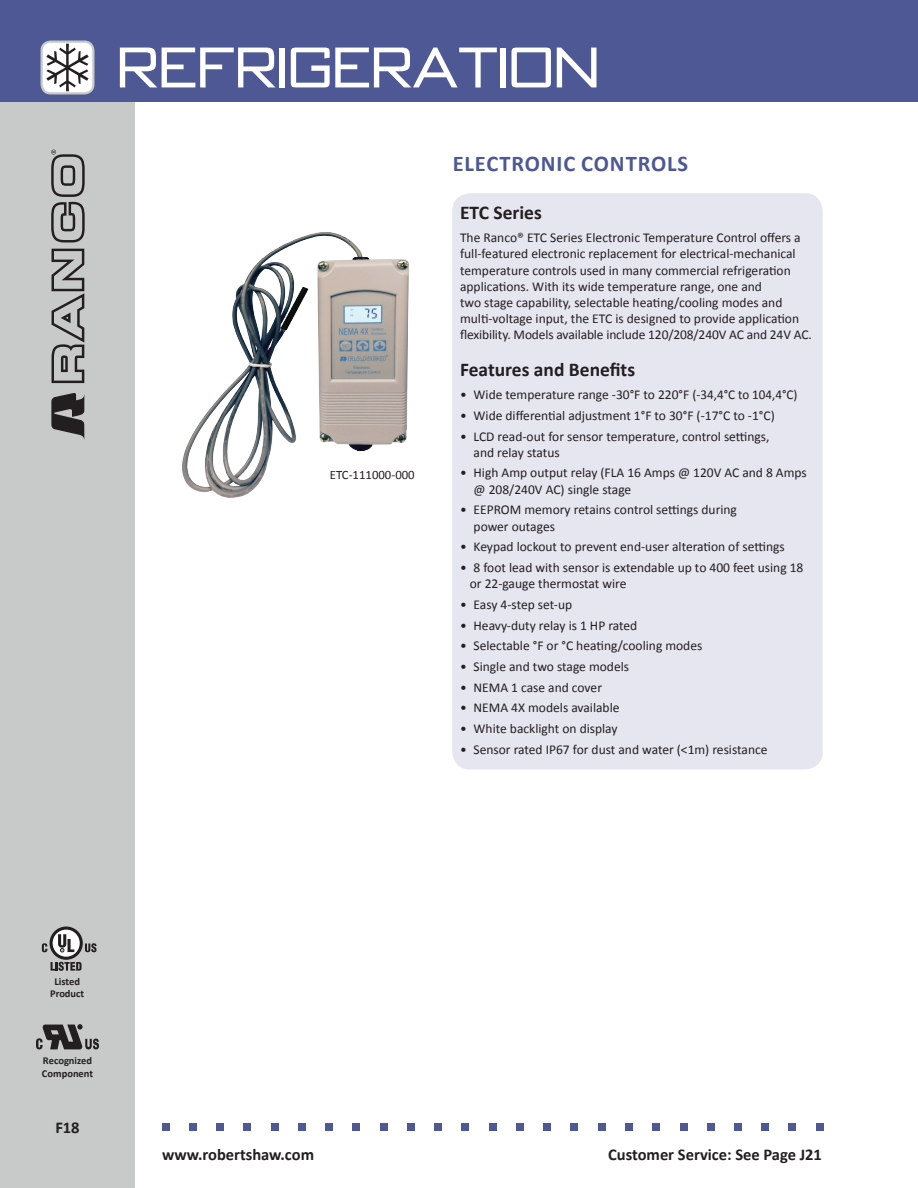
<style>
.page{position:relative;width:918px;height:1188px;background:#fff}
.page>*{position:absolute;margin:0;border:0;box-sizing:border-box;transform-origin:0 0}
.t1{font:57px "Bank Gothic";color:#fff}
.t2{font:700 22.5px "Calibri";letter-spacing:.04em;color:#4d5894}
.t3{font:700 19.5px "Calibri";color:#231f20}
.t4{font:700 16.5px "Calibri";color:#231f20}
.t5{font:13.5px/16.2px "Calibri";color:#231f20}
.t6{font:12.75px "Calibri";color:#231f20}
.t7{font:700 10.5px/12.6px "Calibri";color:#231f20;text-align:center}
</style>
<div class="page">
<div style="left:162px;top:1123px;width:8px;height:8px;background:#4d5894"></div>
<div style="left:189px;top:1123px;width:8px;height:8px;background:#4d5894"></div>
<div style="left:217px;top:1123px;width:7px;height:8px;background:#4d5894"></div>
<div style="left:244px;top:1123px;width:7px;height:8px;background:#4d5894"></div>
<div style="left:271px;top:1123px;width:7px;height:8px;background:#4d5894"></div>
<div style="left:298px;top:1123px;width:8px;height:8px;background:#4d5894"></div>
<div style="left:326px;top:1123px;width:7px;height:8px;background:#4d5894"></div>
<div style="left:353px;top:1123px;width:7px;height:8px;background:#4d5894"></div>
<div style="left:380px;top:1123px;width:7px;height:8px;background:#4d5894"></div>
<div style="left:407px;top:1123px;width:8px;height:8px;background:#4d5894"></div>
<div style="left:435px;top:1123px;width:7px;height:8px;background:#4d5894"></div>
<div style="left:462px;top:1123px;width:7px;height:8px;background:#4d5894"></div>
<div style="left:489px;top:1123px;width:7px;height:8px;background:#4d5894"></div>
<div style="left:516px;top:1123px;width:8px;height:8px;background:#4d5894"></div>
<div style="left:543px;top:1123px;width:8px;height:8px;background:#4d5894"></div>
<div style="left:571px;top:1123px;width:7px;height:8px;background:#4d5894"></div>
<div style="left:598px;top:1123px;width:7px;height:8px;background:#4d5894"></div>
<div style="left:625px;top:1123px;width:8px;height:8px;background:#4d5894"></div>
<div style="left:652px;top:1123px;width:8px;height:8px;background:#4d5894"></div>
<div style="left:680px;top:1123px;width:7px;height:8px;background:#4d5894"></div>
<div style="left:707px;top:1123px;width:8px;height:8px;background:#4d5894"></div>
<div style="left:734px;top:1123px;width:8px;height:8px;background:#4d5894"></div>
<div style="left:762px;top:1123px;width:7px;height:8px;background:#4d5894"></div>
<div style="left:789px;top:1123px;width:7px;height:8px;background:#4d5894"></div>
<div style="left:816px;top:1123px;width:8px;height:8px;background:#4d5894"></div>
<div style="left:0;top:101px;width:135px;height:1087px;background:#c8c9c9"></div>
<div style="left:0;top:0;width:918px;height:101px;background:#4d5894"></div>
<div style="left:42px;top:42px;width:51px;height:51px;background:#fff;border-radius:9px"></div>
<svg style="left:46px;top:44px;width:43px;height:47px"></svg>
<div style="left:40px;top:40px;width:54px;height:54px;border:2px solid #c8c9c9;border-radius:9px"></div>
<div style="left:452px;top:193px;width:371px;height:576px;background:#e6e6f0;border-radius:18px"></div>
<svg style="left:51px;top:393px;width:33px;height:46px"></svg>
<svg style="left:52px;top:249px;width:32px;height:134px"></svg>
<svg style="left:51px;top:150px;width:34px;height:93px"></svg>
<img style="left:182px;top:232px;width:227px;height:266px">
<svg style="left:51px;top:962px;width:31px;height:9px"></svg>
<svg style="left:85px;top:943px;width:12px;height:9px"></svg>
<svg style="left:50px;top:927px;width:33px;height:33px"></svg>
<div style="left:53px;top:930px;width:27px;height:27px;background:#fff;border-radius:50%"></div>
<svg style="left:58px;top:934px;width:16px;height:18px"></svg>
<svg style="left:42px;top:943px;width:5px;height:9px"></svg>
<svg style="left:36px;top:1025px;width:63px;height:24px"></svg>
<h1 class="t1" style="left:117px;top:31px;width:484px">REFRIGERATION</h1>
<p class="t6" style="left:330px;top:467px;width:86px">ETC-111000-000</p>
<h2 class="t2" style="left:453px;top:149px;width:237px">ELECTRONIC CONTROLS</h2>
<h3 class="t3" style="left:460px;top:200px;width:83px">ETC Series</h3>
<p class="t5" style="left:460px;top:230px;width:353px">The Ranco® ETC Series Electronic Temperature Control offers a full-featured electronic replacement for electrical-mechanical temperature controls used in many commercial refrigeration applications. With its wide temperature range, one and<br>two stage capability, selectable heating/cooling modes and multi-voltage input, the ETC is designed to provide application flexibility. Models available include 120/208/240V AC and 24V AC.</p>
<h3 class="t3" style="left:460px;top:357px;width:177px">Features and Benefits</h3>
<p class="t5" style="left:460px;top:387px;width:339px">• Wide temperature range -30°F to 220°F (-34,4°C to 104,4°C)</p>
<p class="t5" style="left:460px;top:407px;width:316px">• Wide differential adjustment 1°F to 30°F (-17°C to -1°C)</p>
<p class="t5" style="left:474px;top:428px;width:298px;text-indent:-14px">• LCD read-out for sensor temperature, control settings, and relay status</p>
<p class="t5" style="left:474px;top:465px;width:335px;text-indent:-14px">• High Amp output relay (FLA 16 Amps @ 120V AC and 8 Amps @ 208/240V AC) single stage</p>
<p class="t5" style="left:474px;top:502px;width:265px;text-indent:-14px">• EEPROM memory retains control settings during power outages</p>
<p class="t5" style="left:460px;top:539px;width:326px">• Keypad lockout to prevent end-user alteration of settings</p>
<p class="t5" style="left:470px;top:559px;width:335px;text-indent:-10px">• 8 foot lead with sensor is extendable up to 400 feet using 18 or 22-gauge thermostat wire</p>
<p class="t5" style="left:460px;top:596px;width:114px">• Easy 4-step set-up</p>
<p class="t5" style="left:460px;top:617px;width:179px">• Heavy-duty relay is 1 HP rated</p>
<p class="t5" style="left:460px;top:638px;width:244px">• Selectable °F or °C heating/cooling modes</p>
<p class="t5" style="left:460px;top:658px;width:171px">• Single and two stage models</p>
<p class="t5" style="left:460px;top:679px;width:143px">• NEMA 1 case and cover</p>
<p class="t5" style="left:460px;top:700px;width:161px">• NEMA 4X models available</p>
<p class="t5" style="left:460px;top:721px;width:159px">• White backlight on display</p>
<p class="t5" style="left:460px;top:741px;width:309px">• Sensor rated IP67 for dust and water (&lt;1m) resistance</p>
<p class="t7" style="left:50px;top:975px;width:36px">Listed<br>Product</p>
<p class="t7" style="left:42px;top:1054px;width:53px;text-align:left">Recognized<br>Component</p>
<p class="t4" style="left:55px;top:1117px;width:26px">F18</p>
<p class="t4" style="left:162px;top:1144px;width:154px">www.robertshaw.com</p>
<p class="t4" style="left:608px;top:1144px;width:215px">Customer Service: See Page J21</p>
</div>
